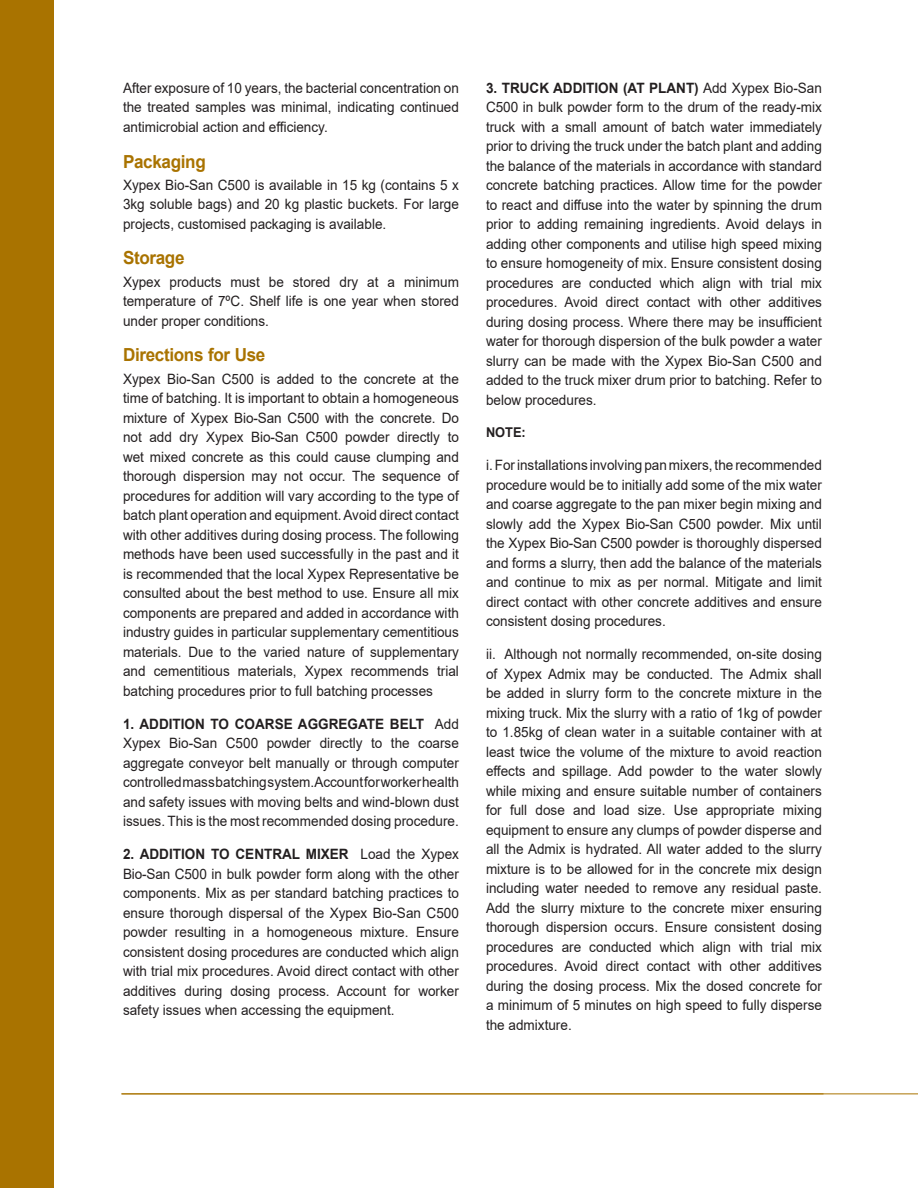
<style>
.page{position:relative;width:918px;height:1188px;background:#fff}
.page>*{position:absolute;margin:0;border:0;box-sizing:border-box;transform-origin:0 0}
._1_header{font:700 18px "Arial";letter-spacing:-.02em;color:#a97300;scale:.95 1}
._3_body_text{font:14.25px/19.5px "Arial";color:#231f20;text-align:justify;scale:.95 1}
._3_body_text-2{font:700 13.5px "Arial";color:#231f20;scale:.95 1}
.s1{font-weight:700}
</style>
<div class="page">
<div style="left:0;top:0;width:54px;height:1188px;background:#a97300"></div>
<hr style="left:122px;top:1094px;width:796px;height:1px;background:#a97300">
<p class="_3_body_text" style="left:123px;top:78px;width:355px">After exposure of 10 years, the bacterial concentration on the treated samples was minimal, indicating continued antimicrobial action and efficiency.</p>
<p class="_1_header" style="left:123px;top:149px;width:89px">Packaging</p>
<p class="_3_body_text" style="left:123px;top:175px;width:355px">Xypex Bio-San C500 is available in 15 kg (contains 5 x 3kg soluble bags) and 20 kg plastic buckets. For large projects, customised packaging is available.</p>
<p class="_1_header" style="left:123px;top:245px;width:66px">Storage</p>
<p class="_3_body_text" style="left:123px;top:272px;width:355px">Xypex products must be stored dry at a minimum temperature of 7ºC. Shelf life is one year when stored under proper conditions.</p>
<p class="_1_header" style="left:123px;top:342px;width:151px">Directions for Use</p>
<p class="_3_body_text" style="left:123px;top:369px;width:355px">Xypex Bio-San C500 is added to the concrete at the time of batching. It is important to obtain a homogeneous mixture of Xypex Bio-San C500 with the concrete. Do not add dry Xypex Bio-San C500 powder directly to wet mixed concrete as this could cause clumping and thorough dispersion may not occur. The sequence of procedures for addition will vary according to the type of batch plant operation and equipment. Avoid direct contact with other additives during dosing process. The following methods have been used successfully in the past and it is recommended that the local Xypex Representative be consulted about the best method to use. Ensure all mix components are prepared and added in accordance with industry guides in particular supplementary cementitious materials. Due to the varied nature of supplementary and cementitious materials, Xypex recommends trial batching procedures prior to full batching processes</p>
<p class="_3_body_text" style="left:123px;top:714px;width:355px"><span class="s1">1. ADDITION TO COARSE AGGREGATE BELT</span> Add Xypex Bio-San C500 powder directly to the coarse aggregate conveyor belt manually or through computer controlled mass batching system. Account for worker health and safety issues with moving belts and wind-blown dust issues. This is the most recommended dosing procedure.</p>
<p class="_3_body_text" style="left:123px;top:844px;width:355px"><span class="s1">2. ADDITION TO CENTRAL MIXER</span> Load the Xypex Bio-San C500 in bulk powder form along with the other components. Mix as per standard batching practices to ensure thorough dispersal of the Xypex Bio-San C500 powder resulting in a homogeneous mixture. Ensure consistent dosing procedures are conducted which align with trial mix procedures. Avoid direct contact with other additives during dosing process. Account for worker safety issues when accessing the equipment.</p>
<p class="_3_body_text" style="left:486px;top:78px;width:355px"><span class="s1">3. TRUCK ADDITION (AT PLANT)</span> Add Xypex Bio-San C500 in bulk powder form to the drum of the ready-mix truck with a small amount of batch water immediately prior to driving the truck under the batch plant and adding the balance of the materials in accordance with standard concrete batching practices. Allow time for the powder to react and diffuse into the water by spinning the drum prior to adding remaining ingredients. Avoid delays in adding other components and utilise high speed mixing to ensure homogeneity of mix. Ensure consistent dosing procedures are conducted which align with trial mix procedures. Avoid direct contact with other additives during dosing process. Where there may be insufficient water for thorough dispersion of the bulk powder a water slurry can be made with the Xypex Bio-San C500 and added to the truck mixer drum prior to batching. Refer to below procedures.</p>
<p class="_3_body_text-2" style="left:486px;top:423px;width:43px">NOTE:</p>
<p class="_3_body_text" style="left:486px;top:455px;width:355px">i. For installations involving pan mixers, the recommended procedure would be to initially add some of the mix water and coarse aggregate to the pan mixer begin mixing and slowly add the Xypex Bio-San C500 powder. Mix until the Xypex Bio-San C500 powder is thoroughly dispersed and forms a slurry, then add the balance of the materials and continue to mix as per normal. Mitigate and limit direct contact with other concrete additives and ensure consistent dosing procedures.</p>
<p class="_3_body_text" style="left:486px;top:644px;width:355px">ii. Although not normally recommended, on-site dosing of Xypex Admix may be conducted. The Admix shall be added in slurry form to the concrete mixture in the mixing truck. Mix the slurry with a ratio of 1kg of powder to 1.85kg of clean water in a suitable container with at least twice the volume of the mixture to avoid reaction effects and spillage. Add powder to the water slowly while mixing and ensure suitable number of containers for full dose and load size. Use appropriate mixing equipment to ensure any clumps of powder disperse and all the Admix is hydrated. All water added to the slurry mixture is to be allowed for in the concrete mix design including water needed to remove any residual paste.<br>Add the slurry mixture to the concrete mixer ensuring thorough dispersion occurs. Ensure consistent dosing procedures are conducted which align with trial mix procedures. Avoid direct contact with other additives during the dosing process. Mix the dosed concrete for a minimum of 5 minutes on high speed to fully disperse the admixture.</p>
</div>
